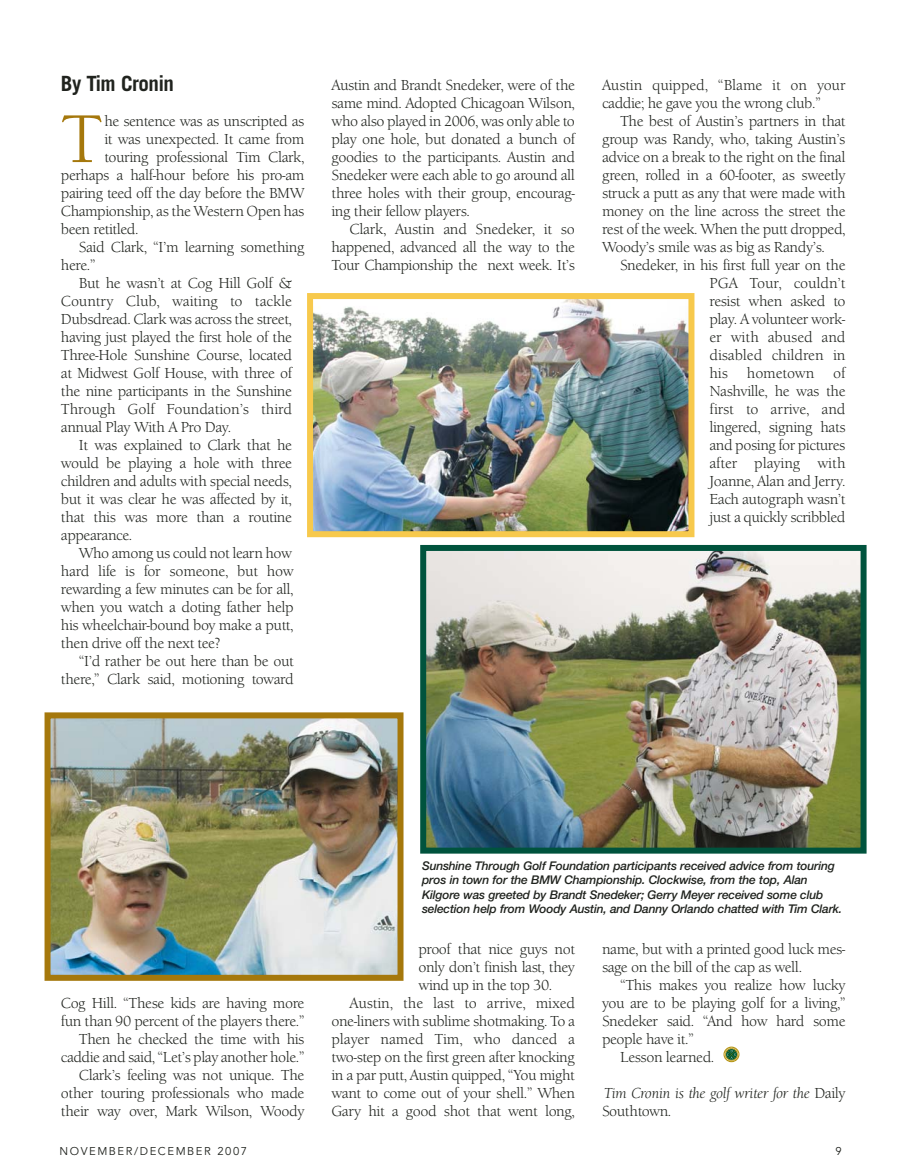
<style>
.page{position:relative;width:905px;height:1175px;background:#fff}
.page>*{position:absolute;margin:0;border:0;box-sizing:border-box;transform-origin:0 0}
.t1{font:69.9px "Berkeley Old Style";color:#a5780c}
.t2{font:700 21px "Trade Gothic";letter-spacing:-.03em;color:#20231e}
.t3{font:15px/18px "Berkeley Old Style";letter-spacing:-.025em;color:#20231e;text-align:right}
.t4{font:15px "Berkeley Old Style";letter-spacing:-.005em;color:#20231e}
.t5{font:italic 15px/18px "Berkeley Old Style";letter-spacing:-.025em;color:#20231e}
.t6{font:italic 500 12px/14.4px "Helvetica Neue";letter-spacing:-.015em;color:#20231e}
.t7{font:11.25px "Avenir";letter-spacing:.14em;color:#20231e}
.s1{font-style:normal}
</style>
<div class="page">
<svg style="left:724px;top:1047px;width:15px;height:14px"></svg>
<img style="left:52px;top:719px;width:344px;height:254px">
<div style="left:45px;top:712px;width:358px;height:268px;border:6px solid #a5780c"></div>
<img style="left:314px;top:300px;width:373px;height:230px">
<div style="left:307px;top:293px;width:387px;height:244px;border:6px solid #f7c94c"></div>
<img style="left:427px;top:552px;width:432px;height:294px">
<div style="left:420px;top:545px;width:446px;height:308px;border:6px solid #00533d"></div>
<p class="t2" style="left:61px;top:76px;width:115px">By Tim Cronin</p>
<p class="t1" style="left:61px;top:104px;width:43px">T</p>
<p class="t3" style="left:104px;top:113px;width:201px">he sentence was as unscripted as</p>
<p class="t3" style="left:104px;top:131px;width:201px">it was unexpected. It came from</p>
<p class="t3" style="left:104px;top:149px;width:201px">touring professional Tim Clark,</p>
<p class="t3" style="left:61px;top:167px;width:245px">perhaps a half-hour before his pro-am</p>
<p class="t3" style="left:61px;top:185px;width:245px">pairing teed off the day before the BMW</p>
<p class="t3" style="left:61px;top:203px;width:245px">Championship, as the Western Open has</p>
<p class="t3" style="left:61px;top:221px;width:79px">been retitled.</p>
<p class="t3" style="left:79px;top:239px;width:227px">Said Clark, “I’m learning something</p>
<p class="t3" style="left:61px;top:257px;width:36px">here.”</p>
<p class="t3" style="left:79px;top:275px;width:215px">But he wasn’t at Cog Hill Golf &amp;</p>
<p class="t4" style="left:61px;top:294px;width:233px">Country Club, waiting to tackle</p>
<p class="t3" style="left:61px;top:311px;width:233px">Dubsdread. Clark was across the street,</p>
<p class="t3" style="left:61px;top:329px;width:233px">having just played the first hole of the</p>
<p class="t3" style="left:61px;top:347px;width:233px">Three-Hole Sunshine Course, located</p>
<p class="t3" style="left:61px;top:365px;width:233px">at Midwest Golf House, with three of</p>
<p class="t3" style="left:61px;top:383px;width:232px">the nine participants in the Sunshine</p>
<p class="t4" style="left:61px;top:402px;width:233px">Through Golf Foundation’s third</p>
<p class="t3" style="left:61px;top:419px;width:172px">annual Play With A Pro Day.</p>
<p class="t3" style="left:79px;top:437px;width:215px">It was explained to Clark that he</p>
<p class="t3" style="left:61px;top:455px;width:233px">would be playing a hole with three</p>
<p class="t3" style="left:61px;top:473px;width:232px">children and adults with special needs,</p>
<p class="t3" style="left:61px;top:491px;width:232px">but it was clear he was affected by it,</p>
<p class="t3" style="left:61px;top:509px;width:233px">that this was more than a routine</p>
<p class="t3" style="left:61px;top:527px;width:73px">appearance.</p>
<p class="t3" style="left:79px;top:545px;width:214px">Who among us could not learn how</p>
<p class="t3" style="left:61px;top:563px;width:234px">hard life is for someone, but how</p>
<p class="t3" style="left:61px;top:581px;width:234px">rewarding a few minutes can be for all,</p>
<p class="t3" style="left:61px;top:599px;width:234px">when you watch a doting father help</p>
<p class="t3" style="left:61px;top:617px;width:234px">his wheelchair-bound boy make a putt,</p>
<p class="t3" style="left:61px;top:635px;width:161px">then drive off the next tee?</p>
<p class="t3" style="left:79px;top:653px;width:216px">“I’d rather be out here than be out</p>
<p class="t3" style="left:61px;top:671px;width:234px">there,” Clark said, motioning toward</p>
<p class="t3" style="left:331px;top:77px;width:245px">Austin and Brandt Snedeker, were of the</p>
<p class="t3" style="left:331px;top:95px;width:245px">same mind. Adopted Chicagoan Wilson,</p>
<p class="t3" style="left:331px;top:113px;width:245px">who also played in 2006, was only able to</p>
<p class="t3" style="left:331px;top:131px;width:245px">play one hole, but donated a bunch of</p>
<p class="t3" style="left:331px;top:149px;width:245px">goodies to the participants. Austin and</p>
<p class="t3" style="left:331px;top:167px;width:245px">Snedeker were each able to go around all</p>
<p class="t3" style="left:331px;top:185px;width:245px">three holes with their group, encourag-</p>
<p class="t3" style="left:331px;top:203px;width:140px">ing their fellow players.</p>
<p class="t3" style="left:349px;top:221px;width:227px">Clark, Austin and Snedeker, it so</p>
<p class="t3" style="left:331px;top:239px;width:245px">happened, advanced all the way to the</p>
<p class="t3" style="left:331px;top:257px;width:245px">Tour Championship the next week. It’s</p>
<p class="t4" style="left:602px;top:78px;width:245px">Austin quipped, “Blame it on your</p>
<p class="t3" style="left:602px;top:95px;width:220px">caddie; he gave you the wrong club.”</p>
<p class="t3" style="left:620px;top:113px;width:227px">The best of Austin’s partners in that</p>
<p class="t3" style="left:602px;top:131px;width:245px">group was Randy, who, taking Austin’s</p>
<p class="t3" style="left:602px;top:149px;width:245px">advice on a break to the right on the final</p>
<p class="t3" style="left:602px;top:167px;width:245px">green, rolled in a 60-footer, as sweetly</p>
<p class="t3" style="left:602px;top:185px;width:245px">struck a putt as any that were made with</p>
<p class="t3" style="left:602px;top:203px;width:245px">money on the line across the street the</p>
<p class="t3" style="left:602px;top:221px;width:245px">rest of the week. When the putt dropped,</p>
<p class="t3" style="left:602px;top:239px;width:224px">Woody’s smile was as big as Randy’s.</p>
<p class="t3" style="left:620px;top:257px;width:227px">Snedeker, in his first full year on the</p>
<p class="t4" style="left:709px;top:276px;width:137px">PGA Tour, couldn’t</p>
<p class="t3" style="left:709px;top:293px;width:138px">resist when asked to</p>
<p class="t3" style="left:709px;top:311px;width:137px">play. A volunteer work-</p>
<p class="t4" style="left:709px;top:330px;width:138px">er with abused and</p>
<p class="t4" style="left:709px;top:348px;width:137px">disabled children in</p>
<p class="t3" style="left:709px;top:365px;width:20px">his</p>
<p class="t4" style="left:746px;top:366px;width:69px">hometown</p>
<p class="t3" style="left:709px;top:365px;width:138px;text-align:justify;text-indent:124px">of Nashville, he was the first to arrive, and lingered, signing hats and posing for pictures after playing with Joanne, Alan and Jerry.<br>Each autograph wasn’t just a quickly scribbled</p>
<p class="t3" style="left:61px;top:995px;width:245px">Cog Hill. “These kids are having more fun than 90 percent of the players there.” Then he checked the time with his caddie and said, “Let’s play another hole.” Clark’s feeling was not unique. The other touring professionals who made their way over, Mark Wilson, Woody</p>
<p class="t6" style="left:422px;top:859px;width:421px">Sunshine Through Golf Foundation participants received advice from touring pros in town for the BMW Championship. Clockwise, from the top, Alan Kilgore was greeted by Brandt Snedeker; Gerry Meyer received some club selection help from Woody Austin, and Danny Orlando chatted with Tim Clark.</p>
<p class="t3" style="left:418px;top:941px;width:158px">proof that nice guys not</p>
<p class="t3" style="left:418px;top:959px;width:158px">only don’t finish last, they</p>
<p class="t3" style="left:418px;top:977px;width:135px">wind up in the top 30.</p>
<p class="t4" style="left:349px;top:996px;width:227px">Austin, the last to arrive, mixed</p>
<p class="t3" style="left:331px;top:1013px;width:245px">one-liners with sublime shotmaking. To a</p>
<p class="t4" style="left:331px;top:1032px;width:245px">player named Tim, who danced a</p>
<p class="t3" style="left:331px;top:1049px;width:245px">two-step on the first green after knocking</p>
<p class="t3" style="left:331px;top:1067px;width:245px">in a par putt, Austin quipped, “You might</p>
<p class="t3" style="left:331px;top:1085px;width:245px">want to come out of your shell.” When</p>
<p class="t3" style="left:331px;top:1103px;width:245px">Gary hit a good shot that went long,</p>
<p class="t3" style="left:602px;top:941px;width:245px">name, but with a printed good luck mes-</p>
<p class="t3" style="left:602px;top:959px;width:201px">sage on the bill of the cap as well.</p>
<p class="t3" style="left:620px;top:977px;width:227px">“This makes you realize how lucky</p>
<p class="t3" style="left:602px;top:995px;width:245px">you are to be playing golf for a living,”</p>
<p class="t3" style="left:602px;top:1013px;width:245px">Snedeker said. “And how hard some</p>
<p class="t3" style="left:602px;top:1031px;width:93px">people have it.”</p>
<p class="t3" style="left:620px;top:1049px;width:96px">Lesson learned.</p>
<p class="t5" style="left:602px;top:1085px;width:245px">Tim Cronin is the golf writer for the <span class="s1">Daily<br>Southtown.</span></p>
<p class="t7" style="left:59px;top:1146px;width:189px">NOVEMBER/DECEMBER 2007</p>
<p class="t7" style="left:835px;top:1146px;width:8px">9</p>
</div>
